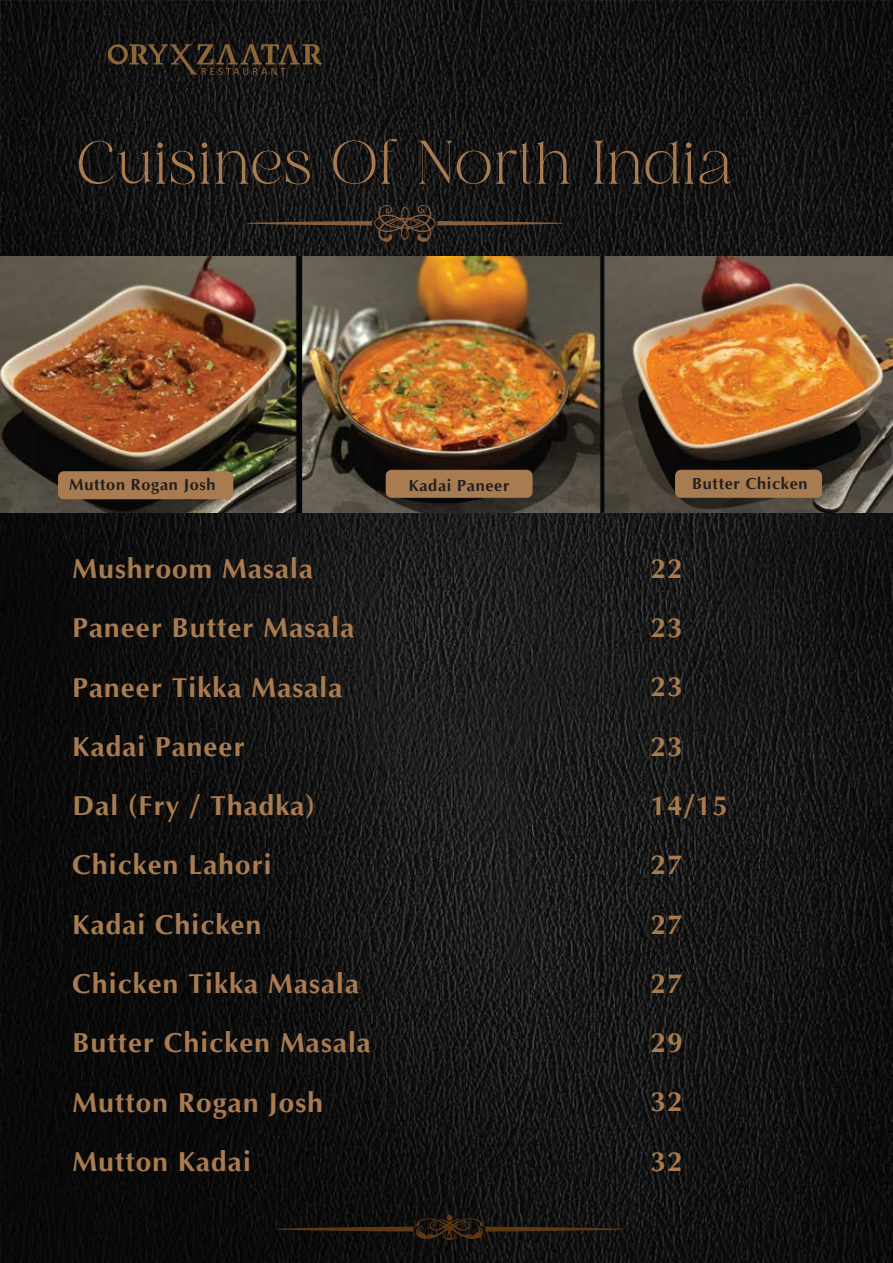
<style>
.page{position:relative;width:893px;height:1263px;background:#fff}
.page>*{position:absolute;margin:0;border:0;box-sizing:border-box;transform-origin:0 0}
.t1{font:61.5px "Careny";letter-spacing:.04em;color:#a97b50}
.t2{font:700 27.9px/59.2px "Optima";letter-spacing:.04em;color:#a97b50}
.t3{font:700 16.35px "Optima";letter-spacing:.04em;color:#231f20}
</style>
<div class="page">
<img style="left:1px;top:0;width:892px;height:1263px">
<svg style="left:245px;top:205px;width:319px;height:37px;background:#241f1b"></svg>
<svg style="left:274px;top:1215px;width:351px;height:25px;background:#1d1610"></svg>
<svg style="left:108px;top:44px;width:214px;height:31px;background:#34291e"></svg>
<img style="left:0;top:257px;width:893px;height:255px">
<div style="left:58px;top:471px;width:175px;height:28px;background:#a97b50;border-radius:6px"></div>
<div style="left:386px;top:470px;width:147px;height:28px;background:#a97b50;border-radius:6px"></div>
<div style="left:675px;top:470px;width:147px;height:28px;background:#a97b50;border-radius:6px"></div>
<h1 class="t1" style="left:78px;top:133px;width:655px">Cuisines Of North India</h1>
<p class="t3" style="left:69px;top:476px;width:148px">Mutton Rogan Josh</p>
<p class="t3" style="left:409px;top:476px;width:102px">Kadai Paneer</p>
<p class="t3" style="left:692px;top:474px;width:117px">Butter Chicken</p>
<p class="t2" style="left:73px;top:540px;width:300px">Mushroom Masala<br>Paneer Butter Masala<br>Paneer Tikka Masala<br>Kadai Paneer<br>Dal (Fry / Thadka)<br>Chicken Lahori<br>Kadai Chicken<br>Chicken Tikka Masala<br>Butter Chicken Masala<br>Mutton Rogan Josh<br>Mutton Kadai</p>
<p class="t2" style="left:651px;top:540px;width:79px">22<br>23<br>23<br>23<br>14/15<br>27<br>27<br>27<br>29<br>32<br>32</p>
</div>
